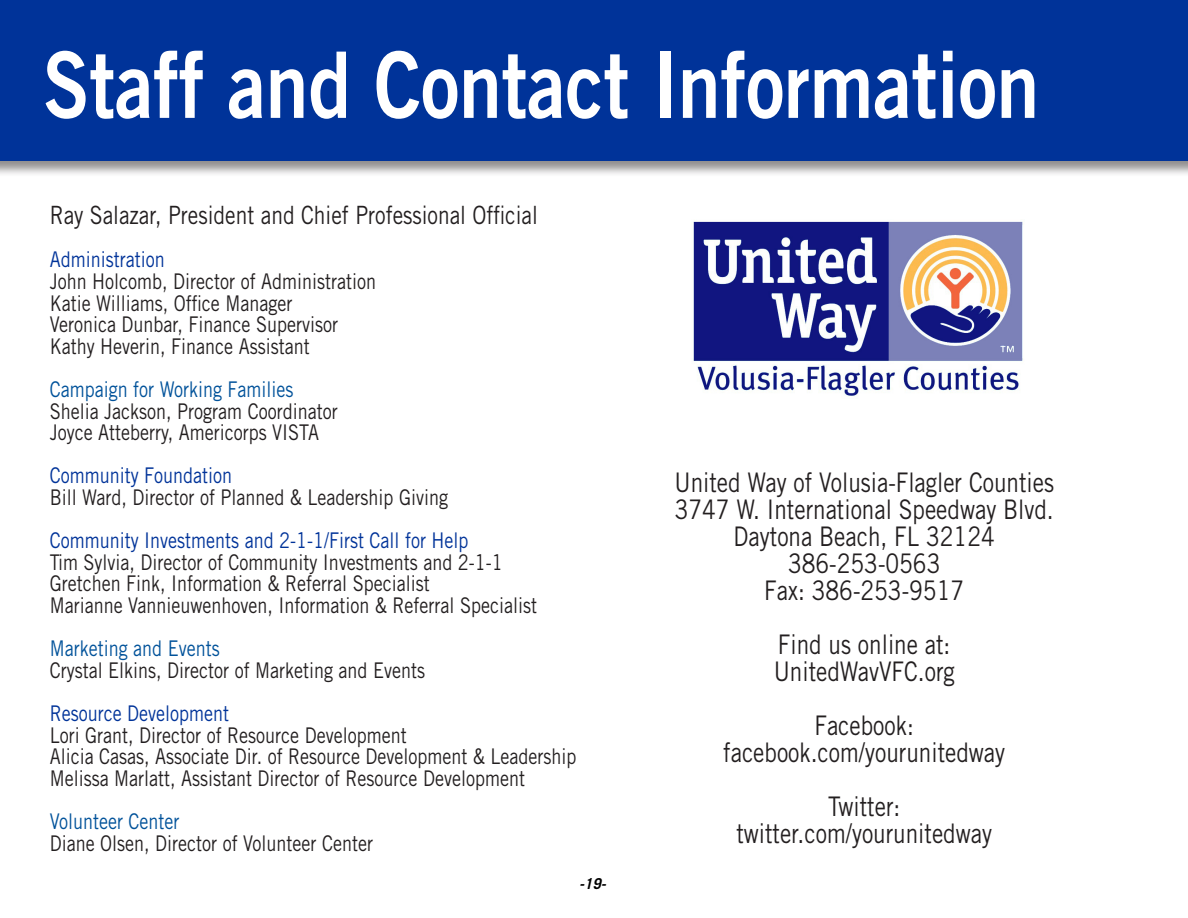
<style>
.page{position:relative;width:1188px;height:918px;background:#fff}
.page>*{position:absolute;margin:0;border:0;box-sizing:border-box;transform-origin:0 0}
.t1{font:91.8px "Trade Gothic Bold Two";color:#fff;scale:.83 1}
.t2{font:27px/27px "Trade Gothic";color:#231f20;text-align:center;scale:.83 1}
.t3{font:25.2px "Trade Gothic";color:#231f20;scale:.83 1}
.t4{font:21.6px/21.6px "Trade Gothic";color:#231f20;scale:.83 1}
.t5{font:21.6px "Trade Gothic";color:#039;scale:.83 1}
.t6{font:21.6px "Trade Gothic";color:#01529a;scale:.83 1}
.t7{font:italic 700 15px "Trade Gothic";color:#000}
</style>
<div class="page">
<div style="left:0;top:0;width:1188px;height:177px;background:#231f20;opacity:.5"></div>
<div style="left:0;top:0;width:1188px;height:160px;background:#039"></div>
<img style="left:693px;top:221px;width:331px;height:176px">
<h1 class="t1" style="left:43px;top:28px;width:1202px">Staff and Contact Information</h1>
<p class="t3" style="left:50px;top:200px;width:590px">Ray Salazar, President and Chief Professional Official</p>
<p class="t5" style="left:50px;top:247px;width:140px">Administration</p>
<p class="t4" style="left:50px;top:270px;width:395px">John Holcomb, Director of Administration Katie Williams, Office Manager<br>Veronica Dunbar, Finance Supervisor Kathy Heverin, Finance Assistant</p>
<p class="t6" style="left:50px;top:376px;width:295px">Campaign for Working Families</p>
<p class="t4" style="left:50px;top:400px;width:348px">Shelia Jackson, Program Coordinator<br>Joyce Atteberry, Americorps VISTA</p>
<p class="t5" style="left:50px;top:463px;width:221px">Community Foundation</p>
<p class="t4" style="left:50px;top:486px;width:481px">Bill Ward, Director of Planned &amp; Leadership Giving</p>
<p class="t5" style="left:50px;top:527px;width:506px">Community Investments and 2-1-1/First Call for Help</p>
<p class="t4" style="left:50px;top:551px;width:589px">Tim Sylvia, Director of Community Investments and 2-1-1<br>Gretchen Fink, Information &amp; Referral Specialist<br>Marianne Vannieuwenhoven, Information &amp; Referral Specialist</p>
<p class="t6" style="left:50px;top:635px;width:206px">Marketing and Events</p>
<p class="t4" style="left:50px;top:659px;width:454px">Crystal Elkins, Director of Marketing and Events</p>
<p class="t5" style="left:50px;top:700px;width:218px">Resource Development</p>
<p class="t4" style="left:50px;top:724px;width:636px">Lori Grant, Director of Resource Development<br>Alicia Casas, Associate Dir. of Resource Development &amp; Leadership<br>Melissa Marlatt, Assistant Director of Resource Development</p>
<p class="t6" style="left:50px;top:808px;width:158px">Volunteer Center</p>
<p class="t4" style="left:50px;top:832px;width:391px">Diane Olsen, Director of Volunteer Center</p>
<p class="t7" style="left:579px;top:875px;width:28px">-19-</p>
<p class="t2" style="left:674px;top:468px;width:459px">United Way of Volusia-Flagler Counties<br>3747 W. International Speedway Blvd.<br>Daytona Beach, FL 32124<br>386-253-0563<br>Fax: 386-253-9517</p>
<p class="t2" style="left:774px;top:630px;width:220px;text-align:left">Find us online at:<br>UnitedWavVFC.org</p>
<p class="t2" style="left:723px;top:711px;width:341px">Facebook: facebook.com/yourunitedway</p>
<p class="t2" style="left:736px;top:792px;width:309px">Twitter: twitter.com/yourunitedway</p>
</div>
